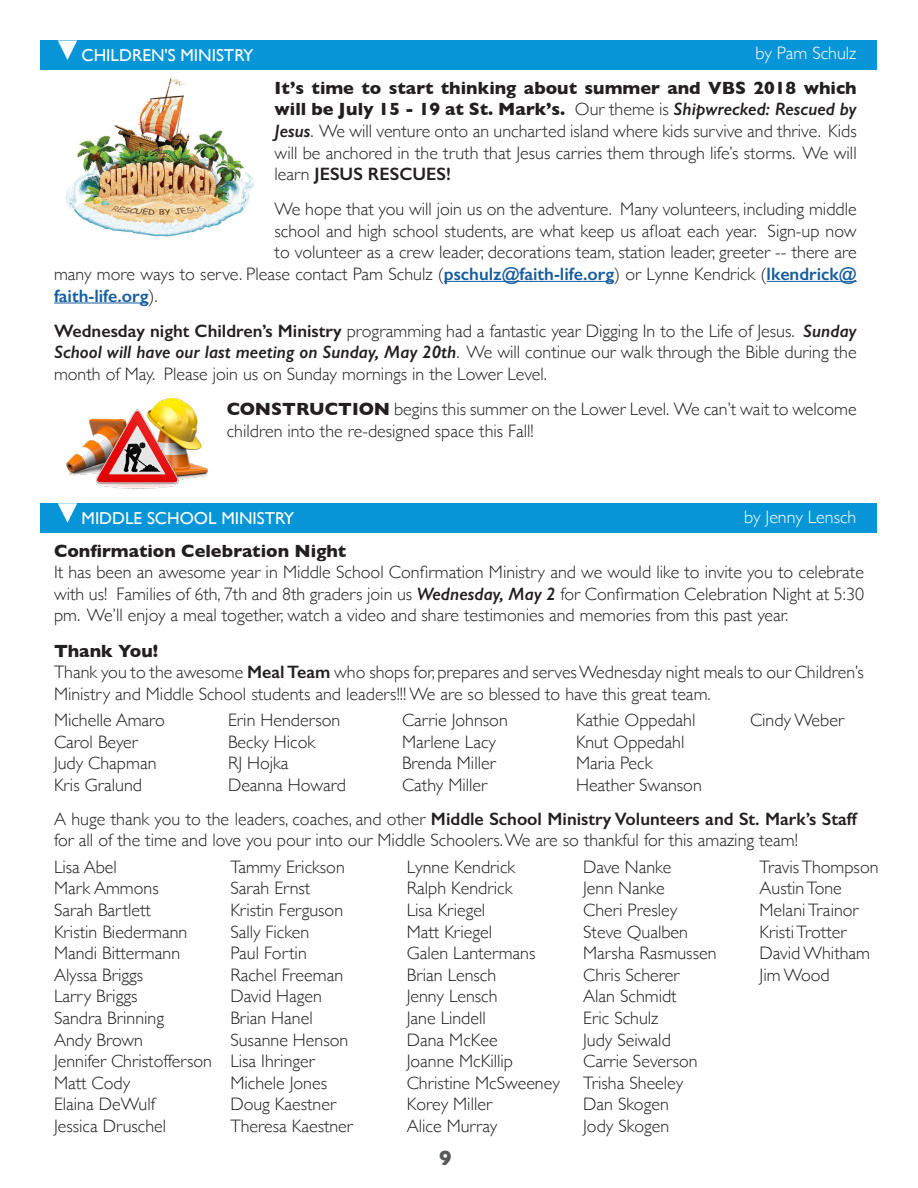
<style>
.page{position:relative;width:918px;height:1188px;background:#fff}
.page>*{position:absolute;margin:0;border:0;box-sizing:border-box;transform-origin:0 0}
.t1{font:700 21px "Gill Sans";color:#57585a}
.t2{font:300 18px/21.6px "Gill Sans";color:#231f20}
.t3{font:700 18px "Gill Sans";color:#231f20}
.t4{font:300 18px "Gill Sans";color:#fff}
.t5{font:600 18px "Gill Sans";color:#175d9e}
.t6{font:17.25px "Gill Sans";color:#fff}
.s1{font-weight:700}
.s2{font-weight:600;font-style:italic}
.s3{font-weight:600}
.s4{font-weight:600;color:#175d9e}
.s5{font-weight:300;color:#231f20}
</style>
<div class="page">
<div style="left:40px;top:41px;width:838px;height:29px;background:#0696d7"></div>
<svg style="left:58px;top:40px;width:19px;height:20px"></svg>
<hr style="left:444px;top:281px;width:170px;height:1px;background:#175d9e">
<hr style="left:767px;top:281px;width:90px;height:1px;background:#175d9e">
<hr style="left:54px;top:303px;width:95px;height:1px;background:#175d9e">
<div style="left:40px;top:503px;width:838px;height:30px;background:#0696d7"></div>
<svg style="left:58px;top:503px;width:19px;height:20px"></svg>
<img style="left:65px;top:78px;width:189px;height:159px">
<img style="left:66px;top:398px;width:142px;height:91px">
<p class="t6" style="left:82px;top:45px;width:173px">CHILDREN'S MINISTRY</p>
<p class="t4" style="left:756px;top:39px;width:102px">by Pam Schulz</p>
<p class="t2" style="left:275px;top:76px;width:584px;text-align:justify"><span class="s1">It’s time to start thinking about summer and VBS 2018 which will be July 15 - 19 at St. Mark’s.</span> Our theme is <span class="s2">Shipwrecked: Rescued by Jesus</span>. We will venture onto an uncharted island where kids survive and thrive. Kids will be anchored in the truth that Jesus carries them through life’s storms. We will learn <span class="s3">JESUS RESCUES!</span></p>
<p class="t2" style="left:275px;top:198px;width:584px">We hope that you will join us on the adventure. Many volunteers, including middle</p>
<p class="t2" style="left:275px;top:219px;width:584px">school and high school students, are what keep us afloat each year. Sign-up now</p>
<p class="t2" style="left:275px;top:241px;width:584px">to volunteer as a crew leader, decorations team, station leader, greeter -- there are</p>
<p class="t2" style="left:54px;top:263px;width:804px">many more ways to serve. Please contact Pam Schulz (<span class="s4">pschulz@faith-life.org</span>) or Lynne Kendrick (<span class="s4">lkendrick@</span></p>
<p class="t5" style="left:54px;top:285px;width:105px">faith-life.org<span class="s5">).</span></p>
<p class="t2" style="left:54px;top:319px;width:804px;text-align:justify"><span class="s3">Wednesday night Children’s Ministry</span> programming had a fantastic year Digging In to the Life of Jesus. <span class="s2">Sunday School will have our last meeting on Sunday, May 20th</span>. We will continue our walk through the Bible during the month of May. Please join us on Sunday mornings in the Lower Level.</p>
<p class="t2" style="left:227px;top:398px;width:631px"><span class="s1">CONSTRUCTION</span> begins this summer on the Lower Level. We can’t wait to welcome children into the re-designed space this Fall!</p>
<p class="t4" style="left:744px;top:503px;width:114px">by Jenny Lensch</p>
<p class="t6" style="left:82px;top:508px;width:214px">MIDDLE SCHOOL MINISTRY</p>
<p class="t3" style="left:54px;top:536px;width:294px">Confirmation Celebration Night</p>
<p class="t2" style="left:54px;top:561px;width:812px;text-align:justify">It has been an awesome year in Middle School Confirmation Ministry and we would like to invite you to celebrate with us! Families of 6th, 7th and 8th graders join us <span class="s2">Wednesday, May 2</span> for Confirmation Celebration Night at 5:30 pm. We’ll enjoy a meal together, watch a video and share testimonies and memories from this past year.</p>
<p class="t3" style="left:54px;top:636px;width:106px">Thank You!</p>
<p class="t2" style="left:54px;top:661px;width:812px">Thank you to the awesome <span class="s3">Meal Team</span> who shops for, prepares and serves Wednesday night meals to our Children’s<br>Ministry and Middle School students and leaders!!! We are so blessed to have this great team.</p>
<p class="t2" style="left:54px;top:709px;width:113px">Michelle Amaro</p>
<p class="t2" style="left:54px;top:730px;width:85px">Carol Beyer</p>
<p class="t2" style="left:54px;top:752px;width:104px">Judy Chapman</p>
<p class="t2" style="left:54px;top:774px;width:90px">Kris Gralund</p>
<p class="t2" style="left:402px;top:709px;width:107px">Carrie Johnson</p>
<p class="t2" style="left:402px;top:730px;width:96px">Marlene Lacy</p>
<p class="t2" style="left:402px;top:752px;width:95px">Brenda Miller</p>
<p class="t2" style="left:402px;top:774px;width:87px">Cathy Miller</p>
<p class="t2" style="left:576px;top:709px;width:121px">Kathie Oppedahl</p>
<p class="t2" style="left:576px;top:730px;width:110px">Knut Oppedahl</p>
<p class="t2" style="left:576px;top:752px;width:78px">Maria Peck</p>
<p class="t2" style="left:576px;top:774px;width:127px">Heather Swanson</p>
<p class="t2" style="left:750px;top:709px;width:95px">Cindy Weber</p>
<p class="t2" style="left:228px;top:709px;width:114px">Erin Henderson</p>
<p class="t2" style="left:228px;top:730px;width:89px">Becky Hicok</p>
<p class="t2" style="left:228px;top:752px;width:62px">RJ Hojka</p>
<p class="t2" style="left:228px;top:774px;width:119px">Deanna Howard</p>
<p class="t2" style="left:54px;top:808px;width:804px;line-height:21px">A huge thank you to the leaders, coaches, and other <span class="s3">Middle School Ministry Volunteers and St. Mark’s Staff </span>for all of the time and love you pour into our Middle Schoolers. We are so thankful for this amazing team!</p>
<p class="t2" style="left:54px;top:855px;width:64px">Lisa Abel</p>
<p class="t2" style="left:54px;top:877px;width:106px">Mark Ammons</p>
<p class="t2" style="left:54px;top:898px;width:99px">Sarah Bartlett</p>
<p class="t2" style="left:54px;top:920px;width:135px">Kristin Biedermann</p>
<p class="t2" style="left:54px;top:942px;width:128px">Mandi Bittermann</p>
<p class="t2" style="left:54px;top:963px;width:91px">Alyssa Briggs</p>
<p class="t2" style="left:54px;top:985px;width:85px">Larry Briggs</p>
<p class="t2" style="left:54px;top:1006px;width:112px">Sandra Brinning</p>
<p class="t2" style="left:54px;top:1028px;width:91px">Andy Brown</p>
<p class="t2" style="left:54px;top:1050px;width:160px">Jennifer Christofferson</p>
<p class="t2" style="left:54px;top:1071px;width:78px">Matt Cody</p>
<p class="t2" style="left:54px;top:1093px;width:103px">Elaina DeWulf</p>
<p class="t2" style="left:54px;top:1114px;width:114px">Jessica Druschel</p>
<p class="t2" style="left:230px;top:855px;width:116px">Tammy Erickson</p>
<p class="t2" style="left:230px;top:877px;width:81px">Sarah Ernst</p>
<p class="t2" style="left:230px;top:898px;width:114px">Kristin Ferguson</p>
<p class="t2" style="left:230px;top:920px;width:80px">Sally Ficken</p>
<p class="t2" style="left:230px;top:942px;width:78px">Paul Fortin</p>
<p class="t2" style="left:230px;top:963px;width:114px">Rachel Freeman</p>
<p class="t2" style="left:230px;top:985px;width:93px">David Hagen</p>
<p class="t2" style="left:230px;top:1006px;width:84px">Brian Hanel</p>
<p class="t2" style="left:230px;top:1028px;width:119px">Susanne Henson</p>
<p class="t2" style="left:230px;top:1050px;width:86px">Lisa Ihringer</p>
<p class="t2" style="left:230px;top:1071px;width:98px">Michele Jones</p>
<p class="t2" style="left:230px;top:1093px;width:107px">Doug Kaestner</p>
<p class="t2" style="left:230px;top:1114px;width:124px">Theresa Kaestner</p>
<p class="t2" style="left:407px;top:855px;width:110px">Lynne Kendrick</p>
<p class="t2" style="left:407px;top:877px;width:107px">Ralph Kendrick</p>
<p class="t2" style="left:407px;top:898px;width:80px">Lisa Kriegel</p>
<p class="t2" style="left:407px;top:920px;width:87px">Matt Kriegel</p>
<p class="t2" style="left:407px;top:942px;width:130px">Galen Lantermans</p>
<p class="t2" style="left:407px;top:963px;width:91px">Brian Lensch</p>
<p class="t2" style="left:407px;top:985px;width:92px">Jenny Lensch</p>
<p class="t2" style="left:407px;top:1006px;width:81px">Jane Lindell</p>
<p class="t2" style="left:407px;top:1028px;width:92px">Dana McKee</p>
<p class="t2" style="left:407px;top:1050px;width:108px">Joanne McKillip</p>
<p class="t2" style="left:407px;top:1071px;width:155px">Christine McSweeney</p>
<p class="t2" style="left:407px;top:1093px;width:87px">Korey Miller</p>
<p class="t2" style="left:407px;top:1114px;width:92px">Alice Murray</p>
<p class="t1" style="left:439px;top:1142px;width:14px">9</p>
<p class="t2" style="left:583px;top:855px;width:90px">Dave Nanke</p>
<p class="t2" style="left:583px;top:877px;width:83px">Jenn Nanke</p>
<p class="t2" style="left:583px;top:898px;width:96px">Cheri Presley</p>
<p class="t2" style="left:583px;top:920px;width:106px">Steve Qualben</p>
<p class="t2" style="left:583px;top:942px;width:135px">Marsha Rasmussen</p>
<p class="t2" style="left:583px;top:963px;width:98px">Chris Scherer</p>
<p class="t2" style="left:583px;top:985px;width:95px">Alan Schmidt</p>
<p class="t2" style="left:583px;top:1006px;width:77px">Eric Schulz</p>
<p class="t2" style="left:583px;top:1028px;width:89px">Judy Seiwald</p>
<p class="t2" style="left:583px;top:1050px;width:116px">Carrie Severson</p>
<p class="t2" style="left:583px;top:1071px;width:102px">Trisha Sheeley</p>
<p class="t2" style="left:583px;top:1093px;width:87px">Dan Skogen</p>
<p class="t2" style="left:583px;top:1114px;width:88px">Jody Skogen</p>
<p class="t2" style="left:760px;top:855px;width:121px">Travis Thompson</p>
<p class="t2" style="left:760px;top:877px;width:84px">Austin Tone</p>
<p class="t2" style="left:760px;top:898px;width:101px">Melani Trainor</p>
<p class="t2" style="left:760px;top:920px;width:88px">Kristi Trotter</p>
<p class="t2" style="left:760px;top:942px;width:112px">David Whitham</p>
<p class="t2" style="left:760px;top:963px;width:72px">Jim Wood</p>
</div>
